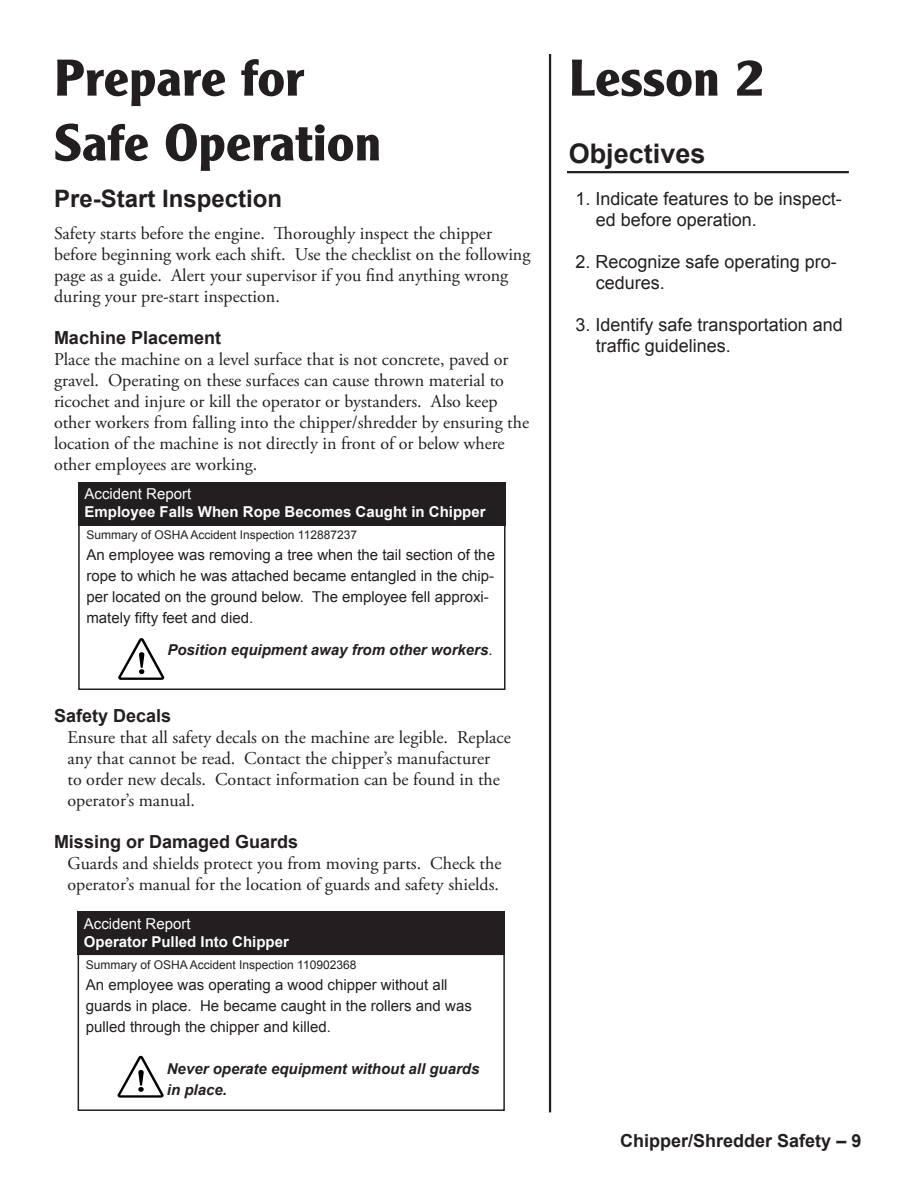
<style>
.page{position:relative;width:918px;height:1188px;background:#fff}
.page>*{position:absolute;margin:0;border:0;box-sizing:border-box;transform-origin:0 0}
.t1{font:54px/64.8px "Clearface Gothic Bold DTC";color:#231f20}
.t2{font:700 27px "Arial";color:#231f20}
.t3{font:700 24px "Arial";color:#231f20}
.t4{font:18px/21px "Adobe Garamond Pro";color:#231f20}
.t5{font:18px/21px "Arial";color:#231f20}
.t6{font:700 18px "Arial";color:#231f20}
.t7{font:15px/21px "Arial";color:#231f20}
.t8{font:italic 700 15px/21px "Arial";color:#231f20}
.t9{font:700 15px "Arial";color:#fff}
.t10{font:15px "Arial";color:#fff}
.t11{font:12px "Arial";color:#231f20}
.s1{font-weight:400;font-style:normal}
</style>
<div class="page">
<hr style="left:549px;top:54px;width:2px;height:1058px;background:#231f20">
<hr style="left:567px;top:171px;width:282px;height:2px;background:#231f20">
<div style="left:78px;top:524px;width:428px;height:166px;border:2px solid #231f20"></div>
<svg style="left:118px;top:638px;width:46px;height:42px"></svg>
<div style="left:78px;top:482px;width:427px;height:43px;background:#231f20"></div>
<div style="left:78px;top:954px;width:427px;height:157px;border:2px solid #231f20"></div>
<svg style="left:118px;top:1056px;width:46px;height:42px"></svg>
<div style="left:77px;top:912px;width:427px;height:43px;background:#231f20"></div>
<h1 class="t1" style="left:54px;top:45px;width:329px">Prepare for<br>Safe Operation</h1>
<h3 class="t3" style="left:54px;top:185px;width:230px">Pre-Start Inspection</h3>
<p class="t4" style="left:54px;top:223px;width:478px">Safety starts before the engine. Thoroughly inspect the chipper before beginning work each shift. Use the checklist on the following page as a guide. Alert your supervisor if you find anything wrong during your pre-start inspection.</p>
<p class="t6" style="left:54px;top:327px;width:169px">Machine Placement</p>
<p class="t4" style="left:54px;top:349px;width:477px">Place the machine on a level surface that is not concrete, paved or gravel. Operating on these surfaces can cause thrown material to ricochet and injure or kill the operator or bystanders. Also keep other workers from falling into the chipper/shredder by ensuring the location of the machine is not directly in front of or below where other employees are working.</p>
<p class="t10" style="left:85px;top:486px;width:108px">Accident Report</p>
<p class="t9" style="left:85px;top:504px;width:402px">Employee Falls When Rope Becomes Caught in Chipper</p>
<p class="t11" style="left:86px;top:529px;width:272px">Summary of OSHA Accident Inspection 112887237</p>
<p class="t7" style="left:86px;top:545px;width:410px">An employee was removing a tree when the tail section of the rope to which he was attached became entangled in the chip&shy;per located on the ground below. The employee fell approxi&shy;mately fifty feet and died.</p>
<p class="t8" style="left:167px;top:639px;width:327px">Position equipment away from other workers<span class="s1">.</span></p>
<p class="t6" style="left:54px;top:705px;width:119px">Safety Decals</p>
<p class="t4" style="left:68px;top:727px;width:445px">Ensure that all safety decals on the machine are legible. Replace any that cannot be read. Contact the chipper’s manufacturer<br>to order new decals. Contact information can be found in the operator’s manual.</p>
<p class="t6" style="left:54px;top:831px;width:246px">Missing or Damaged Guards</p>
<p class="t4" style="left:68px;top:853px;width:436px">Guards and shields protect you from moving parts. Check the operator’s manual for the location of guards and safety shields.</p>
<p class="t10" style="left:84px;top:916px;width:108px">Accident Report</p>
<p class="t9" style="left:84px;top:934px;width:207px">Operator Pulled Into Chipper</p>
<p class="t11" style="left:86px;top:958px;width:272px">Summary of OSHA Accident Inspection 110902368</p>
<p class="t7" style="left:86px;top:974px;width:388px">An employee was operating a wood chipper without all guards in place. He became caught in the rollers and was pulled through the chipper and killed.</p>
<p class="t8" style="left:167px;top:1058px;width:314px">Never operate equipment without all guards in place.</p>
<h1 class="t1" style="left:569px;top:45px;width:198px">Lesson 2</h1>
<h2 class="t2" style="left:569px;top:138px;width:138px">Objectives</h2>
<p class="t5" style="left:596px;top:188px;width:247px;text-indent:-20px">1. Indicate features to be inspect&shy;ed before operation.</p>
<p class="t5" style="left:596px;top:251px;width:242px;text-indent:-20px">2. Recognize safe operating pro&shy;cedures.</p>
<p class="t5" style="left:596px;top:314px;width:248px;text-indent:-20px">3. Identify safe transportation and traffic guidelines.</p>
<p class="t6" style="left:620px;top:1131px;width:243px">Chipper/Shredder Safety – 9</p>
</div>
